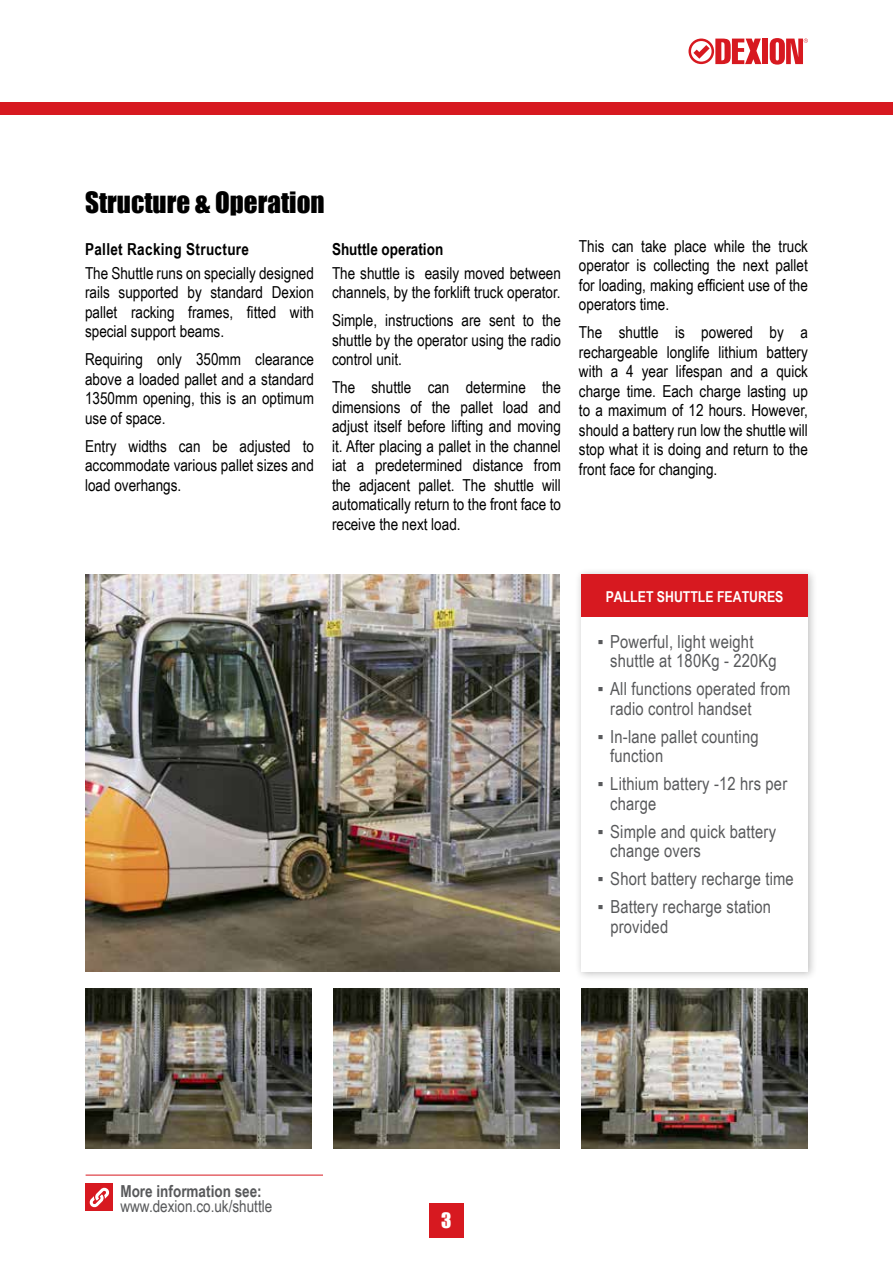
<style>
.page{position:relative;width:893px;height:1263px;background:#fff}
.page>*{position:absolute;margin:0;border:0;box-sizing:border-box;transform-origin:0 0}
.t1{font:27px "Impact";color:#000}
.t2{font:19.5px "Impact";color:#fff}
.t3{font:18px/19.5px "Arial Narrow";letter-spacing:.01em;color:#58595b}
.t4{font:16.5px/19.5px "Arial Narrow";color:#000;text-align:justify}
.t5{font:16.5px "Arial Narrow";color:#58595b}
.t6{font:700 16.5px "Arial Narrow";letter-spacing:.02em;color:#000}
.t7{font:700 16.5px "Arial Narrow";color:#58595b}
.t8{font:700 16.5px "Arial Narrow";color:#000}
.t9{font:700 15px "Arial Narrow";color:#fff}
</style>
<div class="page">
<div style="left:0;top:102px;width:893px;height:13px;background:#d71920"></div>
<div style="left:762px;top:39px;width:6px;height:25px;background:#d71920"></div>
<svg style="left:688px;top:39px;width:73px;height:25px"></svg>
<svg style="left:770px;top:38px;width:38px;height:27px"></svg>
<div style="left:429px;top:1203px;width:34px;height:34px;background:#d71920"></div>
<div style="left:86px;top:1184px;width:27px;height:27px;background:#d71920"></div>
<svg style="left:89px;top:1187px;width:21px;height:21px"></svg>
<hr style="left:86px;top:1175px;width:237px;height:1px;background:#d71920">
<div style="left:574px;top:567px;width:243px;height:414px;background:#000;opacity:.25"></div>
<div style="left:581px;top:574px;width:227px;height:398px;background:#fff"></div>
<div style="left:581px;top:574px;width:227px;height:43px;background:#d71920"></div>
<img style="left:85px;top:989px;width:227px;height:159px">
<img style="left:333px;top:989px;width:227px;height:159px">
<img style="left:581px;top:989px;width:227px;height:159px">
<img style="left:85px;top:574px;width:475px;height:398px">
<h1 class="t1" style="left:85px;top:181px;width:241px">STRUCTURE &amp; OPERATION</h1>
<p class="t6" style="left:85px;top:237px;width:165px">Pallet Racking Structure</p>
<p class="t4" style="left:85px;top:263px;width:230px">The Shuttle runs on specially designed rails supported by standard Dexion pallet racking frames, fitted with special support beams.</p>
<p class="t4" style="left:85px;top:349px;width:230px">Requiring only 350mm clearance above a loaded pallet and a standard 1350mm opening, this is an optimum use of space.</p>
<p class="t4" style="left:85px;top:436px;width:230px">Entry widths can be adjusted to accommodate various pallet sizes and load overhangs.</p>
<p class="t8" style="left:332px;top:237px;width:113px">Shuttle operation</p>
<p class="t4" style="left:332px;top:263px;width:230px">The shuttle is easily moved between channels, by the forklift truck operator.</p>
<p class="t4" style="left:332px;top:310px;width:230px">Simple, instructions are sent to the shuttle by the operator using the radio control unit.</p>
<p class="t4" style="left:332px;top:377px;width:230px">The shuttle can determine the dimensions of the pallet load and adjust itself before lifting and moving it. After placing a pallet in the channel iat a predetermined distance from the adjacent pallet. The shuttle will automatically return to the front face to receive the next load.</p>
<p class="t4" style="left:579px;top:235px;width:230px">This can take place while the truck operator is collecting the next pallet for loading, making efficient use of the operators time.</p>
<p class="t4" style="left:579px;top:322px;width:230px">The shuttle is powered by a rechargeable longlife lithium battery with a 4 year lifespan and a quick charge time. Each charge lasting up to a maximum of 12 hours. However, should a battery run low the shuttle will stop what it is doing and return to the front face for changing.</p>
<p class="t9" style="left:606px;top:586px;width:179px">PALLET SHUTTLE FEATURES</p>
<p class="t3" style="left:610px;top:631px;width:168px;text-indent:-13px">▪ Powerful, light weight shuttle at 180Kg - 220Kg</p>
<p class="t3" style="left:610px;top:678px;width:182px;text-indent:-13px">▪ All functions operated from radio control handset</p>
<p class="t3" style="left:610px;top:726px;width:150px;text-indent:-13px">▪ In-lane pallet counting function</p>
<p class="t3" style="left:610px;top:773px;width:178px;text-indent:-13px">▪ Lithium battery -12 hrs per charge</p>
<p class="t3" style="left:610px;top:821px;width:167px;text-indent:-13px">▪ Simple and quick battery change overs</p>
<p class="t3" style="left:598px;top:868px;width:198px">▪ Short battery recharge time</p>
<p class="t3" style="left:610px;top:896px;width:162px;text-indent:-13px">▪ Battery recharge station provided</p>
<p class="t7" style="left:120px;top:1178px;width:143px">More information see:</p>
<p class="t5" style="left:120px;top:1193px;width:153px">www.dexion.co.uk/shuttle</p>
<p class="t2" style="left:429px;top:1205px;width:25px">33</p>
</div>
